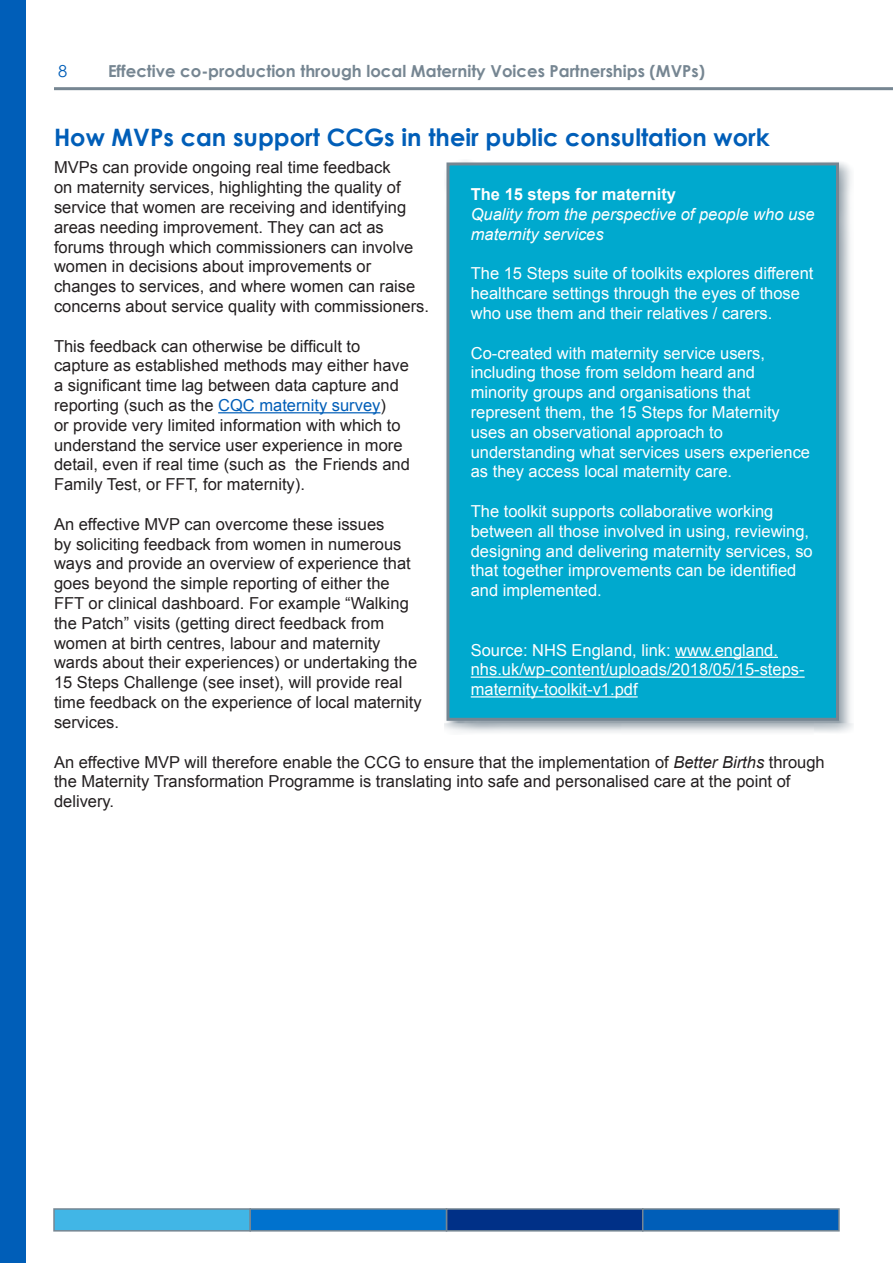
<style>
.page{position:relative;width:893px;height:1263px;background:#fff}
.page>*{position:absolute;margin:0;border:0;box-sizing:border-box;transform-origin:0 0}
.Heading_1{font:700 24px "Century Gothic";color:#005eb8}
.Body_copy{font:16.5px/19.8px "Arial";color:#231f20}
.Heading_3{font:16.5px/19.8px "Arial";color:#fff}
.t1{font:700 16.5px "Century Gothic";color:#768692}
.Heading_3-2{font:italic 16.5px/19.8px "Arial";color:#fff}
.Heading_3-3{font:700 16.5px "Arial";color:#fff}
.t2{font:16.5px "Century Gothic";color:#005eb8}
.s1{color:#005eb8}
.s2{font-style:italic}
</style>
<div class="page">
<div style="left:0;top:0;width:26px;height:1263px;background:#005eb8"></div>
<hr style="left:54px;top:87px;width:839px;height:3px;background:#768692">
<div style="left:53px;top:1208px;width:198px;height:23px;background:#41b6e6;border:2px solid #768692"></div>
<div style="left:446px;top:1208px;width:197px;height:23px;background:#003087;border:2px solid #768692"></div>
<div style="left:249px;top:1208px;width:198px;height:23px;background:#0072ce;border:2px solid #768692"></div>
<div style="left:642px;top:1208px;width:198px;height:23px;background:#005eb8;border:2px solid #768692"></div>
<svg style="left:106px;top:87px;width:601px;height:4px"></svg>
<hr style="left:218px;top:412px;width:162px;height:1px;background:#005eb8">
<div style="left:444px;top:160px;width:409px;height:575px;background:#768692;opacity:.75"></div>
<div style="left:448px;top:164px;width:389px;height:555px;background:#00a9ce"></div>
<hr style="left:675px;top:657px;width:103px;height:1px;background:#fff">
<hr style="left:471px;top:676px;width:334px;height:2px;background:#fff">
<hr style="left:471px;top:696px;width:167px;height:1px;background:#fff">
<div style="left:446px;top:162px;width:393px;height:559px;border:3px solid #768692"></div>
<p class="t2" style="left:58px;top:59px;width:11px">8</p>
<p class="t1" style="left:108px;top:58px;width:598px">Effective co-production through local Maternity Voices Partnerships (MVPs)</p>
<p class="Heading_1" style="left:54px;top:119px;width:717px">How MVPs can support CCGs in their public consultation work</p>
<p class="Heading_3-3" style="left:471px;top:183px;width:207px">The 15 steps for maternity</p>
<p class="Heading_3-2" style="left:471px;top:204px;width:345px">Quality from the perspective of people who use maternity services</p>
<p class="Heading_3" style="left:471px;top:264px;width:344px">The 15 Steps suite of toolkits explores different healthcare settings through the eyes of those who use them and their relatives / carers.</p>
<p class="Heading_3" style="left:471px;top:343px;width:341px">Co-created with maternity service users, including those from seldom heard and minority groups and organisations that represent them, the 15 Steps for Maternity uses an observational approach to understanding what services users experience as they access local maternity care.</p>
<p class="Heading_3" style="left:471px;top:501px;width:344px">The toolkit supports collaborative working between all those involved in using, reviewing, designing and delivering maternity services, so that together improvements can be identified and implemented.</p>
<p class="Body_copy" style="left:54px;top:158px;width:377px">MVPs can provide ongoing real time feedback<br>on maternity services, highlighting the quality of service that women are receiving and identifying areas needing improvement. They can act as forums through which commissioners can involve women in decisions about improvements or changes to services, and where women can raise concerns about service quality with commissioners.</p>
<p class="Body_copy" style="left:54px;top:336px;width:357px">This feedback can otherwise be difficult to capture as established methods may either have a significant time lag between data capture and reporting (such as the <span class="s1">CQC maternity survey</span>)<br>or provide very limited information with which to understand the service user experience in more detail, even if real time (such as the Friends and Family Test, or FFT, for maternity).</p>
<p class="Body_copy" style="left:54px;top:514px;width:369px">An effective MVP can overcome these issues<br>by soliciting feedback from women in numerous ways and provide an overview of experience that goes beyond the simple reporting of either the FFT or clinical dashboard. For example “Walking the Patch” visits (getting direct feedback from women at birth centres, labour and maternity wards about their experiences) or undertaking the 15 Steps Challenge (see inset), will provide real time feedback on the experience of local maternity services.</p>
<p class="Body_copy" style="left:54px;top:752px;width:772px">An effective MVP will therefore enable the CCG to ensure that the implementation of <span class="s2">Better Births</span> through the Maternity Transformation Programme is translating into safe and personalised care at the point of delivery.</p>
<p class="Heading_3" style="left:471px;top:640px;width:335px">Source: NHS England, link: www.england. nhs.uk/wp-content/uploads/2018/05/15-steps&shy;maternity-toolkit-v1.pdf</p>
</div>
